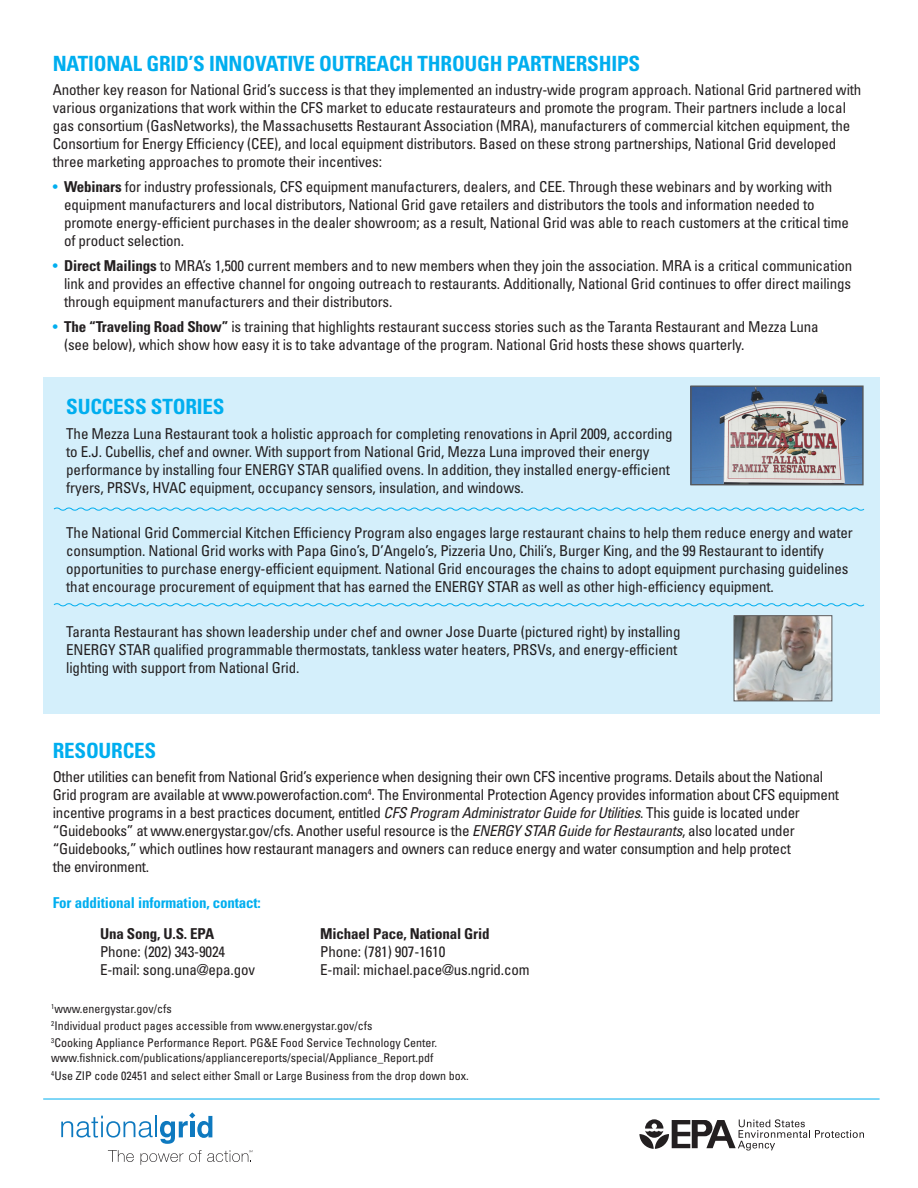
<style>
.page{position:relative;width:918px;height:1188px;background:#fff}
.page>*{position:absolute;margin:0;border:0;box-sizing:border-box;transform-origin:0 0}
.t1{font:700 condensed 21px "Univers";letter-spacing:-.01em;color:#00aeef}
.t2{font:condensed 15px/18px "Univers";letter-spacing:-.01em;color:#231f20}
.t3{font:700 condensed 15px "Univers";letter-spacing:-.01em;color:#231f20}
.t4{font:700 condensed 15px "Univers";letter-spacing:-.01em;color:#00aeef}
.t5{font:condensed 12px/15px "Univers";color:#231f20}
.s1{color:#00aeef}
.s2{font-weight:700}
.s3{font-style:italic}
</style>
<div class="page">
<div style="left:43px;top:377px;width:837px;height:337px;background:#d4effb"></div>
<img style="left:692px;top:388px;width:170px;height:95px">
<div style="left:690px;top:386px;width:174px;height:99px;border:1px solid #57585a"></div>
<img style="left:736px;top:617px;width:94px;height:82px">
<div style="left:734px;top:615px;width:98px;height:86px;border:1px solid #57585a"></div>
<svg style="left:53px;top:507px;width:812px;height:4px"></svg>
<svg style="left:53px;top:603px;width:812px;height:4px"></svg>
<svg style="left:639px;top:1119px;width:225px;height:31px"></svg>
<hr style="left:43px;top:1099px;width:837px;height:1px;background:#00aeef">
<svg style="left:61px;top:1116px;width:92px;height:22px"></svg>
<hr style="left:155px;top:1116px;width:2px;height:21px;background:#0e79bf">
<svg style="left:160px;top:1112px;width:52px;height:32px"></svg>
<svg style="left:108px;top:1150px;width:26px;height:12px"></svg>
<svg style="left:141px;top:1150px;width:112px;height:15px"></svg>
<p class="t1" style="left:53px;top:50px;width:589px">NATIONAL GRID’S INNOVATIVE OUTREACH THROUGH PARTNERSHIPS</p>
<p class="t2" style="left:53px;top:81px;width:810px">Another key reason for National Grid’s success is that they implemented an industry-wide program approach. National Grid partnered with various organizations that work within the CFS market to educate restaurateurs and promote the program. Their partners include a local gas consortium (GasNetworks), the Massachusetts Restaurant Association (MRA), manufacturers of commercial kitchen equipment, the Consortium for Energy Efficiency (CEE), and local equipment distributors. Based on these strong partnerships, National Grid developed three marketing approaches to promote their incentives:</p>
<p class="t2" style="left:64px;top:178px;width:786px;text-indent:-11px"><span class="s1">•</span> <span class="s2">Webinars</span> for industry professionals, CFS equipment manufacturers, dealers, and CEE. Through these webinars and by working with equipment manufacturers and local distributors, National Grid gave retailers and distributors the tools and information needed to promote energy-efficient purchases in the dealer showroom; as a result, National Grid was able to reach customers at the critical time of product selection.</p>
<p class="t2" style="left:64px;top:256px;width:790px;text-align:justify;text-indent:-11px"><span class="s1">•</span> <span class="s2">Direct Mailings</span> to MRA’s 1,500 current members and to new members when they join the association. MRA is a critical communication link and provides an effective channel for ongoing outreach to restaurants. Additionally, National Grid continues to offer direct mailings through equipment manufacturers and their distributors.</p>
<p class="t2" style="left:64px;top:317px;width:756px;text-indent:-11px"><span class="s1">•</span> <span class="s2">The “Traveling Road Show”</span> is training that highlights restaurant success stories such as the Taranta Restaurant and Mezza Luna (see below), which show how easy it is to take advantage of the program. National Grid hosts these shows quarterly.</p>
<p class="t1" style="left:66px;top:394px;width:160px">SUCCESS STORIES</p>
<p class="t2" style="left:66px;top:424px;width:608px">The Mezza Luna Restaurant took a holistic approach for completing renovations in April 2009, according to E.J. Cubellis, chef and owner. With support from National Grid, Mezza Luna improved their energy performance by installing four ENERGY STAR qualified ovens. In addition, they installed energy-efficient fryers, PRSVs, HVAC equipment, occupancy sensors, insulation, and windows.</p>
<p class="t2" style="left:66px;top:523px;width:788px">The National Grid Commercial Kitchen Efficiency Program also engages large restaurant chains to help them reduce energy and water consumption. National Grid works with Papa Gino’s, D’Angelo’s, Pizzeria Uno, Chili’s, Burger King, and the 99 Restaurant to identify opportunities to purchase energy-efficient equipment. National Grid encourages the chains to adopt equipment purchasing guidelines that encourage procurement of equipment that has earned the ENERGY STAR as well as other high-efficiency equipment.</p>
<p class="t2" style="left:66px;top:622px;width:616px">Taranta Restaurant has shown leadership under chef and owner Jose Duarte (pictured right) by installing<br>ENERGY STAR qualified programmable thermostats, tankless water heaters, PRSVs, and energy-efficient lighting with support from National Grid.</p>
<p class="t1" style="left:53px;top:737px;width:105px">RESOURCES</p>
<p class="t2" style="left:53px;top:768px;width:788px">Other utilities can benefit from National Grid’s experience when designing their own CFS incentive programs. Details about the National Grid program are available at www.powerofaction.com<sup>4</sup>. The Environmental Protection Agency provides information about CFS equipment incentive programs in a best practices document, entitled <span class="s3">CFS Program Administrator Guide for Utilities</span>. This guide is located under “Guidebooks” at www.energystar.gov/cfs. Another useful resource is the <span class="s3">ENERGY STAR Guide for Restaurants</span>, also located under “Guidebooks,” which outlines how restaurant managers and owners can reduce energy and water consumption and help protect<br>the environment.</p>
<p class="t4" style="left:53px;top:893px;width:210px">For additional information, contact:</p>
<p class="t3" style="left:100px;top:925px;width:116px">Una Song, U.S. EPA</p>
<p class="t2" style="left:100px;top:943px;width:127px">Phone: (202) 343-9024</p>
<p class="t2" style="left:100px;top:961px;width:156px">E-mail: song.una@epa.gov</p>
<p class="t3" style="left:320px;top:925px;width:171px">Michael Pace, National Grid</p>
<p class="t2" style="left:320px;top:943px;width:127px">Phone: (781) 907-1610</p>
<p class="t2" style="left:320px;top:961px;width:211px">E-mail: michael.pace@us.ngrid.com</p>
<p class="t5" style="left:51px;top:1001px;width:122px"><sup>1</sup>www.energystar.gov/cfs</p>
<p class="t5" style="left:51px;top:1018px;width:323px"><sup>2</sup>Individual product pages accessible from www.energystar.gov/cfs</p>
<p class="t5" style="left:51px;top:1035px;width:387px"><sup>3</sup>Cooking Appliance Performance Report. PG&amp;E Food Service Technology Center. www.fishnick.com/publications/appliancereports/special/Appliance_Report.pdf</p>
<p class="t5" style="left:51px;top:1068px;width:419px"><sup>4</sup>Use ZIP code 02451 and select either Small or Large Business from the drop down box.</p>
</div>
